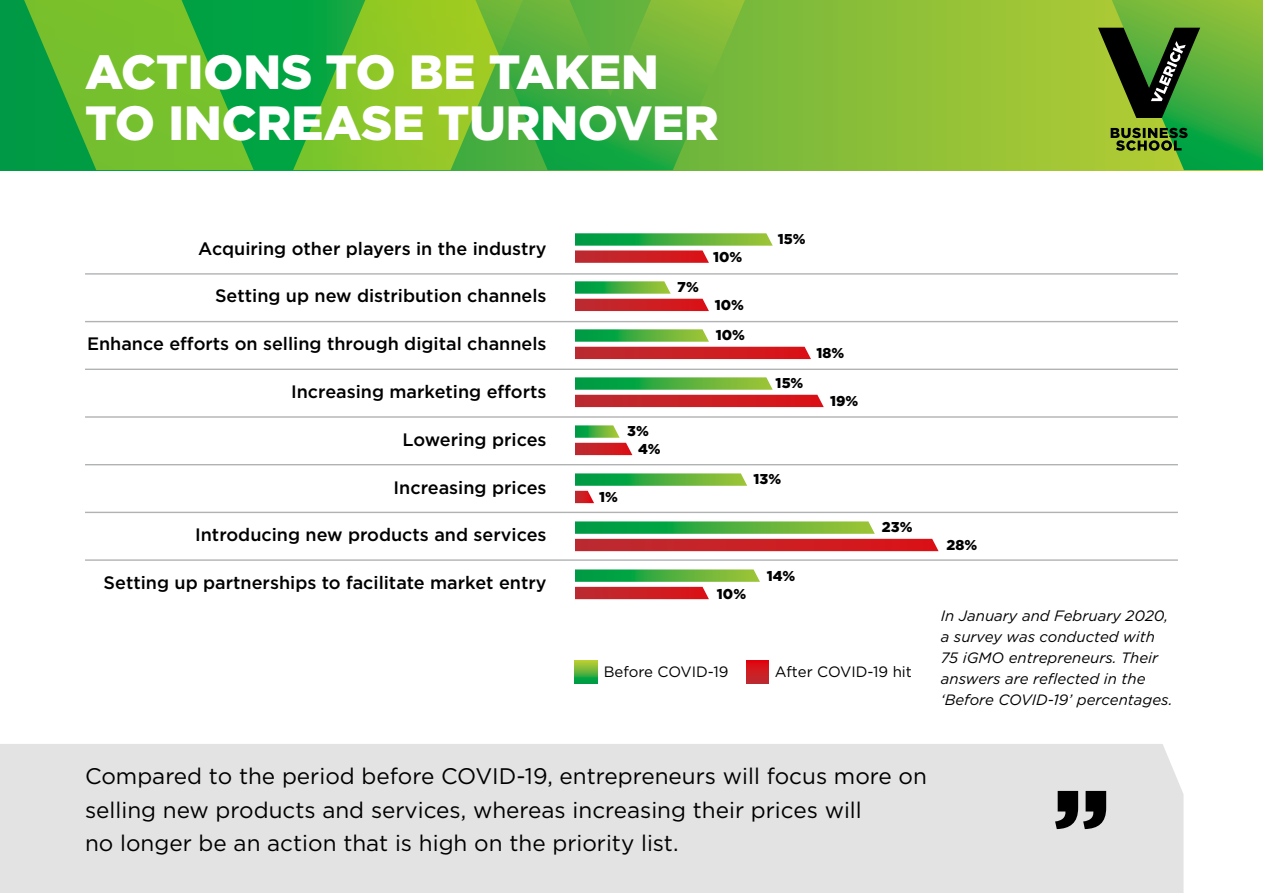
<style>
.page{position:relative;width:1263px;height:893px;background:#fff}
.page>*{position:absolute;margin:0;border:0;box-sizing:border-box;transform-origin:0 0}
.t1{font:54.45px "Quote";color:#000}
.t2{font:900 48px/51px "Gotham";color:#fff}
.t3{font:22.5px/33px "Gotham";color:#000}
.t4{font:500 18px "Gotham";color:#000}
.t5{font:italic 15px/21px "Gotham";color:#000}
.t6{font:15px "Gotham";color:#000}
.t7{font:900 14.25px "Gotham";color:#000}
</style>
<div class="page">
<svg style="left:575px;top:329px;width:236px;height:30px"></svg>
<svg style="left:575px;top:425px;width:57px;height:30px"></svg>
<svg style="left:575px;top:521px;width:363px;height:30px"></svg>
<svg style="left:575px;top:569px;width:185px;height:30px"></svg>
<svg style="left:575px;top:281px;width:134px;height:30px"></svg>
<svg style="left:575px;top:233px;width:198px;height:30px"></svg>
<svg style="left:575px;top:377px;width:249px;height:30px"></svg>
<svg style="left:575px;top:473px;width:172px;height:30px"></svg>
<svg style="left:0;top:0;width:1098px;height:170px;background:#87be38"></svg>
<svg style="left:24px;top:0;width:451px;height:170px;background:#58b832"></svg>
<svg style="left:475px;top:0;width:270px;height:170px;background:#57b23c"></svg>
<svg style="left:1098px;top:0;width:165px;height:170px;background:#579934"></svg>
<div style="left:0;top:744px;width:1183px;height:149px;background:#e3e3e3"></div>
<hr style="left:85px;top:273px;width:1093px;height:2px;background:#b1b2b3">
<hr style="left:85px;top:321px;width:1093px;height:1px;background:#b1b2b3">
<hr style="left:85px;top:369px;width:1093px;height:1px;background:#b1b2b3">
<hr style="left:85px;top:416px;width:1093px;height:2px;background:#b1b2b3">
<hr style="left:85px;top:464px;width:1093px;height:1px;background:#b1b2b3">
<hr style="left:85px;top:512px;width:1093px;height:1px;background:#b1b2b3">
<hr style="left:85px;top:559px;width:1093px;height:2px;background:#b1b2b3">
<svg style="left:575px;top:660px;width:23px;height:23px"></svg>
<svg style="left:746px;top:660px;width:23px;height:23px"></svg>
<h2 class="t2" style="left:85px;top:46px;width:635px">ACTIONS TO BE TAKEN<br>TO INCREASE TURNOVER</h2>
<p class="t4" style="left:198px;top:237px;width:350px">Acquiring other players in the industry</p>
<p class="t4" style="left:215px;top:284px;width:333px">Setting up new distribution channels</p>
<p class="t4" style="left:87px;top:332px;width:461px">Enhance efforts on selling through digital channels</p>
<p class="t4" style="left:291px;top:380px;width:257px">Increasing marketing efforts</p>
<p class="t4" style="left:403px;top:428px;width:145px">Lowering prices</p>
<p class="t4" style="left:394px;top:476px;width:154px">Increasing prices</p>
<p class="t4" style="left:195px;top:523px;width:353px">Introducing new products and services</p>
<p class="t4" style="left:104px;top:571px;width:444px">Setting up partnerships to facilitate market entry</p>
<p class="t7" style="left:627px;top:421px;width:23px">3%</p>
<p class="t7" style="left:638px;top:439px;width:24px">4%</p>
<p class="t7" style="left:599px;top:487px;width:20px">1%</p>
<p class="t7" style="left:677px;top:277px;width:23px">7%</p>
<p class="t7" style="left:713px;top:247px;width:31px">10%</p>
<p class="t7" style="left:715px;top:295px;width:31px">10%</p>
<p class="t7" style="left:716px;top:325px;width:31px">10%</p>
<p class="t7" style="left:778px;top:229px;width:29px">15%</p>
<p class="t7" style="left:776px;top:373px;width:29px">15%</p>
<p class="t7" style="left:816px;top:343px;width:29px">18%</p>
<p class="t7" style="left:830px;top:391px;width:30px">19%</p>
<p class="t7" style="left:753px;top:469px;width:29px">13%</p>
<p class="t7" style="left:717px;top:584px;width:31px">10%</p>
<p class="t7" style="left:767px;top:566px;width:30px">14%</p>
<p class="t7" style="left:882px;top:517px;width:32px">23%</p>
<p class="t6" style="left:604px;top:662px;width:126px">Before COVID-19</p>
<p class="t6" style="left:775px;top:662px;width:139px">After COVID-19 hit</p>
<p class="t7" style="left:946px;top:535px;width:32px">28%</p>
<p class="t5" style="left:941px;top:605px;width:233px">In January and February 2020, a survey was conducted with<br>75 iGMO entrepreneurs. Their answers are reflected in the ‘Before COVID-19’ percentages.</p>
<p class="t3" style="left:85px;top:759px;width:843px">Compared to the period before COVID-19, entrepreneurs will focus more on selling new products and services, whereas increasing their prices will<br>no longer be an action that is high on the priority list.</p>
<h1 class="t1" style="left:1055px;top:772px;width:53px">'</h1>
</div>
